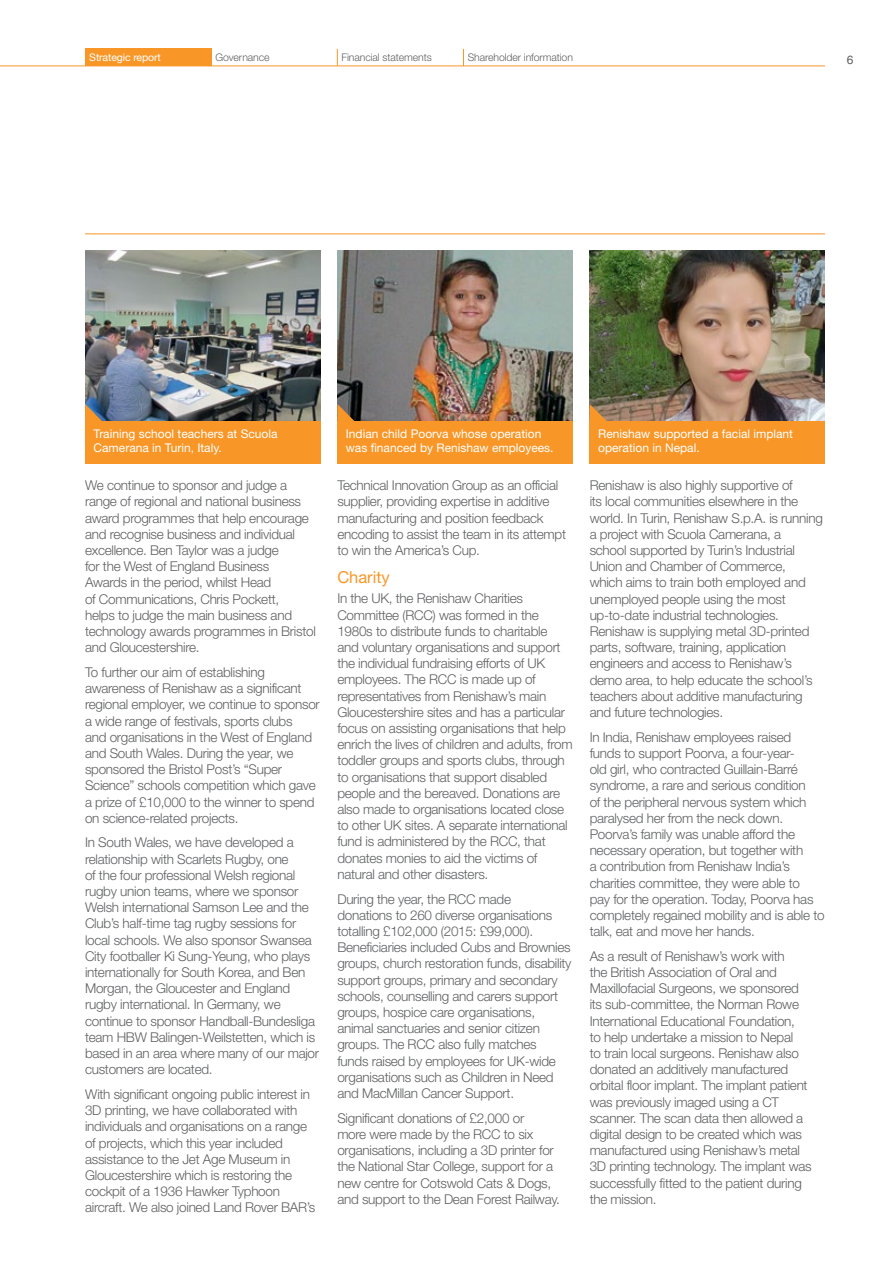
<style>
.page{position:relative;width:893px;height:1263px;background:#fff}
.page>*{position:absolute;margin:0;border:0;box-sizing:border-box;transform-origin:0 0}
.t1{font:16.5px "Helvetica Neue LT Std";color:#f89728}
.t2{font:300 13.5px/16.2px "Helvetica Neue LT Std";letter-spacing:-.02em;color:#5f6062}
.t3{font:12px/14.2px "Helvetica Neue LT Std";color:#fff}
.t4{font:12px "Helvetica";color:#5f6062}
.t5{font:300 10.5px "Helvetica Neue LT Std";letter-spacing:-.01em;color:#5f6062}
.t6{font:10.5px "Helvetica Neue LT Std";letter-spacing:-.01em;color:#fff}
</style>
<div class="page">
<img style="left:85px;top:251px;width:235px;height:170px">
<div style="left:85px;top:421px;width:235px;height:42px;background:#f89728"></div>
<svg style="left:85px;top:404px;width:17px;height:17px"></svg>
<img style="left:590px;top:251px;width:235px;height:170px">
<img style="left:337px;top:251px;width:236px;height:170px">
<div style="left:590px;top:421px;width:235px;height:42px;background:#f89728"></div>
<svg style="left:590px;top:404px;width:17px;height:17px"></svg>
<div style="left:337px;top:421px;width:236px;height:42px;background:#f89728"></div>
<svg style="left:337px;top:404px;width:17px;height:17px"></svg>
<div style="left:85px;top:49px;width:126px;height:17px;background:#f89728"></div>
<hr style="left:0;top:66px;width:825px;height:1px;background:#f89728">
<svg style="left:337px;top:49px;width:1px;height:17px"></svg>
<svg style="left:463px;top:49px;width:1px;height:17px"></svg>
<hr style="left:85px;top:233px;width:740px;height:1px;background:#f89728">
<p class="t6" style="left:89px;top:51px;width:73px">Strategic report</p>
<p class="t5" style="left:215px;top:51px;width:56px">Governance</p>
<p class="t5" style="left:342px;top:51px;width:92px">Financial statements</p>
<p class="t5" style="left:468px;top:51px;width:107px">Shareholder information</p>
<p class="t4" style="left:847px;top:52px;width:8px">6</p>
<p class="t3" style="left:94px;top:426px;width:186px">Training school teachers at Scuola<br>Camerana in Turin, Italy.</p>
<p class="t3" style="left:598px;top:426px;width:196px">Renishaw supported a facial implant operation in Nepal.</p>
<p class="t3" style="left:346px;top:426px;width:209px">Indian child Poorva whose operation was financed by Renishaw employees.</p>
<p class="t2" style="left:85px;top:477px;width:232px">We continue to sponsor and judge a range of regional and national business award programmes that help encourage and recognise business and individual excellence. Ben Taylor was a judge<br>for the West of England Business<br>Awards in the period, whilst Head<br>of Communications, Chris Pockett,<br>helps to judge the main business and technology awards programmes in Bristol and Gloucestershire.</p>
<p class="t2" style="left:85px;top:664px;width:236px">To further our aim of establishing awareness of Renishaw as a significant regional employer, we continue to sponsor a wide range of festivals, sports clubs<br>and organisations in the West of England and South Wales. During the year, we sponsored the Bristol Post’s “Super Science” schools competition which gave a prize of £10,000 to the winner to spend on science-related projects.</p>
<p class="t2" style="left:85px;top:834px;width:236px">In South Wales, we have developed a relationship with Scarlets Rugby, one<br>of the four professional Welsh regional rugby union teams, where we sponsor Welsh international Samson Lee and the Club’s half-time tag rugby sessions for local schools. We also sponsor Swansea City footballer Ki Sung-Yeung, who plays internationally for South Korea, and Ben Morgan, the Gloucester and England rugby international. In Germany, we continue to sponsor Handball-Bundesliga team HBW Balingen-Weilstetten, which is based in an area where many of our major customers are located.</p>
<p class="t2" style="left:85px;top:1086px;width:232px">With significant ongoing public interest in 3D printing, we have collaborated with individuals and organisations on a range of projects, which this year included assistance to the Jet Age Museum in Gloucestershire which is restoring the cockpit of a 1936 Hawker Typhoon aircraft. We also joined Land Rover BAR’s</p>
<p class="t2" style="left:337px;top:477px;width:230px">Technical Innovation Group as an official supplier, providing expertise in additive manufacturing and position feedback encoding to assist the team in its attempt to win the America’s Cup.</p>
<p class="t1" style="left:337px;top:567px;width:54px">Charity</p>
<p class="t2" style="left:337px;top:590px;width:237px">In the UK, the Renishaw Charities Committee (RCC) was formed in the 1980s to distribute funds to charitable<br>and voluntary organisations and support the individual fundraising efforts of UK employees. The RCC is made up of representatives from Renishaw’s main Gloucestershire sites and has a particular focus on assisting organisations that help enrich the lives of children and adults, from toddler groups and sports clubs, through to organisations that support disabled people and the bereaved. Donations are also made to organisations located close to other UK sites. A separate international fund is administered by the RCC, that donates monies to aid the victims of natural and other disasters.</p>
<p class="t2" style="left:337px;top:890px;width:236px">During the year, the RCC made<br>donations to 260 diverse organisations totalling £102,000 (2015: £99,000).<br>Beneficiaries included Cubs and Brownies groups, church restoration funds, disability support groups, primary and secondary schools, counselling and carers support groups, hospice care organisations, animal sanctuaries and senior citizen groups. The RCC also fully matches<br>funds raised by employees for UK-wide organisations such as Children in Need and MacMillan Cancer Support.</p>
<p class="t2" style="left:337px;top:1109px;width:224px">Significant donations of £2,000 or<br>more were made by the RCC to six organisations, including a 3D printer for the National Star College, support for a new centre for Cotswold Cats &amp; Dogs, and support to the Dean Forest Railway.</p>
<p class="t2" style="left:590px;top:477px;width:235px">Renishaw is also highly supportive of<br>its local communities elsewhere in the world. In Turin, Renishaw S.p.A. is running a project with Scuola Camerana, a<br>school supported by Turin’s Industrial Union and Chamber of Commerce,<br>which aims to train both employed and unemployed people using the most up-to-date industrial technologies.<br>Renishaw is supplying metal 3D-printed parts, software, training, application engineers and access to Renishaw’s demo area, to help educate the school’s teachers about additive manufacturing and future technologies.</p>
<p class="t2" style="left:590px;top:728px;width:236px">In India, Renishaw employees raised funds to support Poorva, a four-year-<br>old girl, who contracted Guillain-Barré syndrome, a rare and serious condition<br>of the peripheral nervous system which paralysed her from the neck down.<br>Poorva’s family was unable afford the necessary operation, but together with<br>a contribution from Renishaw India’s charities committee, they were able to<br>pay for the operation. Today, Poorva has completely regained mobility and is able to talk, eat and move her hands.</p>
<p class="t2" style="left:590px;top:948px;width:224px">As a result of Renishaw’s work with<br>the British Association of Oral and Maxillofacial Surgeons, we sponsored its sub-committee, the Norman Rowe International Educational Foundation,<br>to help undertake a mission to Nepal<br>to train local surgeons. Renishaw also donated an additively manufactured orbital floor implant. The implant patient was previously imaged using a CT scanner. The scan data then allowed a digital design to be created which was manufactured using Renishaw’s metal 3D printing technology. The implant was successfully fitted to the patient during the mission.</p>
</div>
